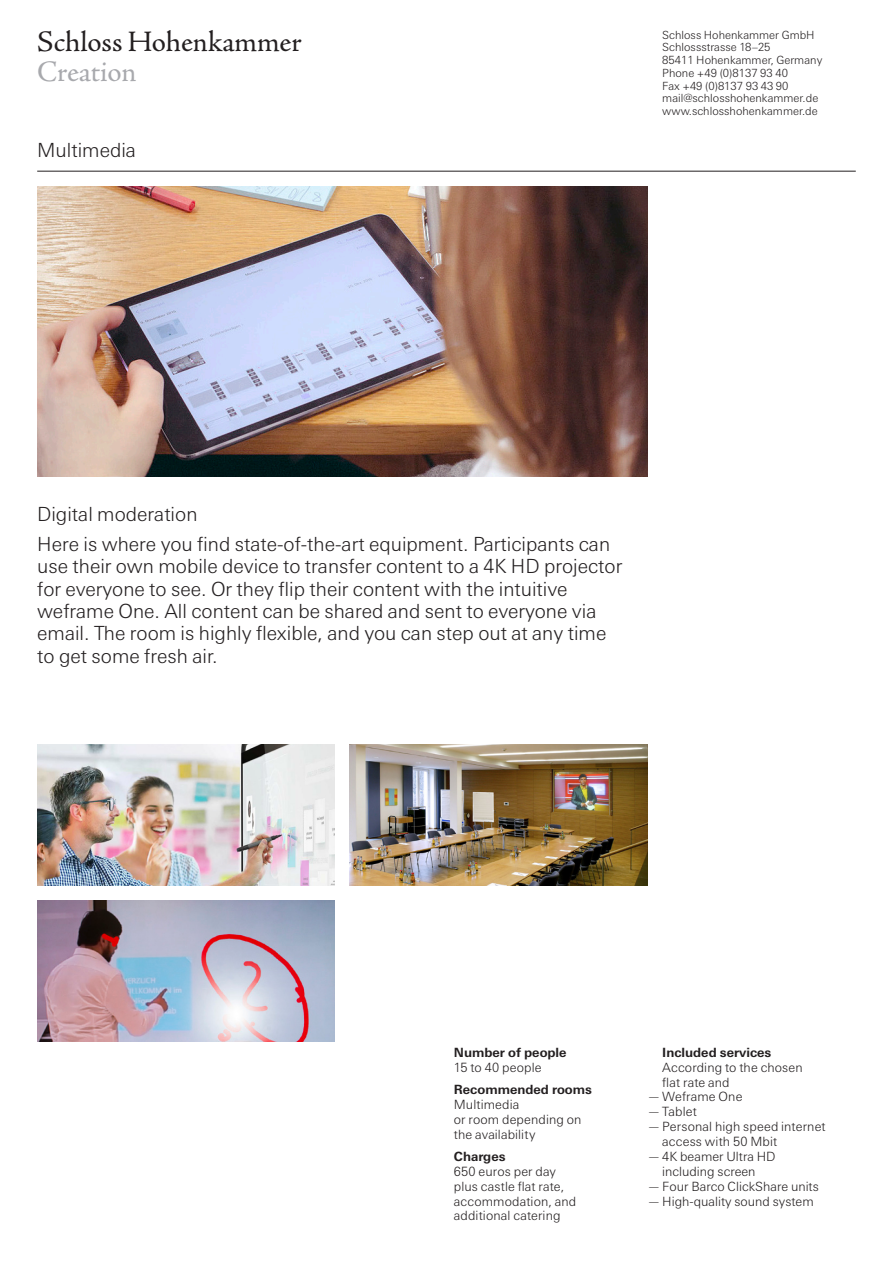
<style>
.page{position:relative;width:893px;height:1263px;background:#fff}
.page>*{position:absolute;margin:0;border:0;box-sizing:border-box;transform-origin:0 0}
.SH_Jenson_7_mm{font:29.7px/29.7px "Adobe Jenson Pro";letter-spacing:-.005em;color:#231f20}
.SH_Univers_5_25{font:300 19.5px/22.4px "Linotype Univers Basic";color:#231f20}
.SH_Univers_3_5{font:300 12.75px/14.9px "Linotype Univers Basic";letter-spacing:.005em;color:#231f20}
.SH_Univers_3_5-2{font:700 12.75px/14.9px "Linotype Univers Basic";color:#231f20}
.t1{font:300 11.25px/12.8px "Linotype Univers Basic";color:#231f20}
.s1{color:#a8a9ad}
.s2{font-weight:300}
.s3{font-weight:700}
</style>
<div class="page">
<img style="left:350px;top:744px;width:297px;height:141px">
<img style="left:37px;top:744px;width:298px;height:141px">
<img style="left:37px;top:900px;width:298px;height:142px">
<img style="left:37px;top:186px;width:610px;height:290px">
<hr style="left:37px;top:171px;width:819px;height:1px;background:#231f20">
<p class="SH_Jenson_7_mm" style="left:37px;top:28px;width:266px">Schloss Hohenkammer<br><span class="s1">Creation</span></p>
<p class="SH_Univers_5_25" style="left:37px;top:138px;width:100px">Multimedia</p>
<p class="t1" style="left:662px;top:28px;width:162px">Schloss Hohenkammer GmbH<br>Schlossstrasse 18–25<br>85411 Hohenkammer, Germany<br>Phone +49 (0)8137 93 40<br>Fax +49 (0)8137 93 43 90 mail@schlosshohenkammer.de www.schlosshohenkammer.de</p>
<p class="SH_Univers_5_25" style="left:37px;top:503px;width:162px">Digital moderation</p>
<p class="SH_Univers_5_25" style="left:37px;top:533px;width:587px">Here is where you find state-of-the-art equipment. Participants can use their own mobile device to transfer content to a 4K HD projector for everyone to see. Or they flip their content with the intuitive weframe One. All content can be shared and sent to everyone via email. The room is highly flexible, and you can step out at any time to get some fresh air.</p>
<p class="SH_Univers_3_5-2" style="left:454px;top:1045px;width:114px">Number of people<br><span class="s2">15 to 40 people</span></p>
<p class="SH_Univers_3_5" style="left:454px;top:1082px;width:140px"><span class="s3">Recommended rooms<br></span>Multimedia<br>or room depending on the availability</p>
<p class="SH_Univers_3_5" style="left:454px;top:1149px;width:124px"><span class="s3">Charges<br></span>650 euros per day plus castle flat rate, accommodation, and additional catering</p>
<p class="SH_Univers_3_5-2" style="left:662px;top:1045px;width:111px">Included services</p>
<p class="SH_Univers_3_5" style="left:662px;top:1059px;width:142px">According to the chosen</p>
<p class="SH_Univers_3_5" style="left:662px;top:1074px;width:69px">flat rate and</p>
<p class="SH_Univers_3_5" style="left:647px;top:1089px;width:97px">—Weframe One</p>
<p class="SH_Univers_3_5" style="left:647px;top:1104px;width:51px">—Tablet</p>
<p class="SH_Univers_3_5" style="left:647px;top:1119px;width:180px">—Personal high speed internet</p>
<p class="SH_Univers_3_5" style="left:662px;top:1134px;width:116px">access with 50 Mbit</p>
<p class="SH_Univers_3_5" style="left:647px;top:1149px;width:130px">—4K beamer Ultra HD</p>
<p class="SH_Univers_3_5" style="left:662px;top:1164px;width:95px">including screen</p>
<p class="SH_Univers_3_5" style="left:647px;top:1178px;width:173px">—Four Barco ClickShare units</p>
<p class="SH_Univers_3_5" style="left:647px;top:1193px;width:168px">—High-quality sound system</p>
</div>
